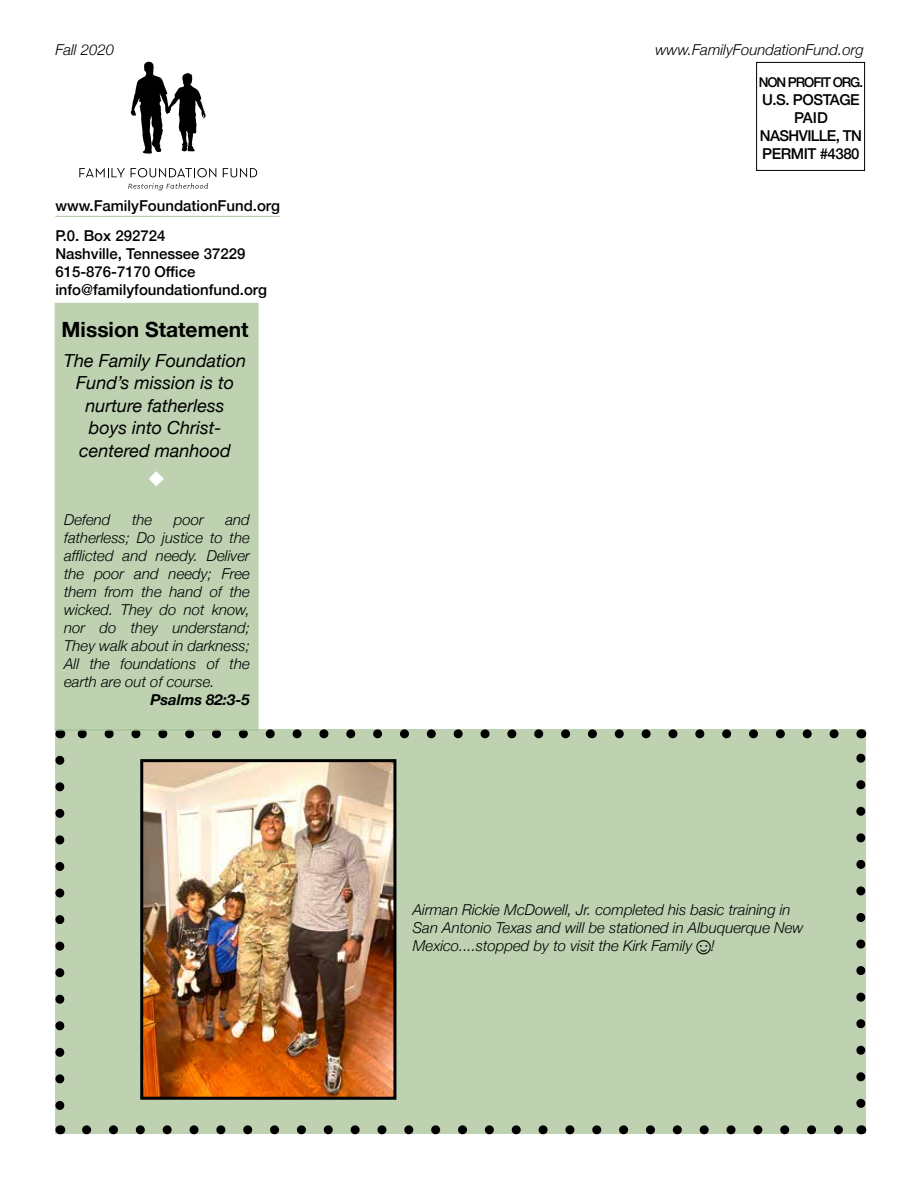
<style>
.page{position:relative;width:918px;height:1188px;background:#fff}
.page>*{position:absolute;margin:0;border:0;box-sizing:border-box;transform-origin:0 0}
.t1{font:700 21px "Helvetica Neue";color:#000}
.t2{font:italic 18px/22.5px "Helvetica Neue";color:#000;text-align:center}
.t3{font:italic 300 15px/18px "Helvetica Neue";color:#000;text-align:justify}
.t4{font:500 15px/18px "Helvetica Neue";color:#000}
.t5{font:500 15px/18px "Helvetica Neue";letter-spacing:-.03em;color:#000;text-align:center}
.t6{font:italic 700 15px "Helvetica Neue";color:#000}
.t7{font:500 13.5px "Helvetica Neue";letter-spacing:-.08em;color:#000}
.s1{font-family:"PT Mono";font-weight:400;font-style:normal;font-size:24px}
</style>
<div class="page">
<div style="left:55px;top:729px;width:810px;height:405px;background:#bed2b1"></div>
<svg style="left:55px;top:760px;width:9px;height:350px"></svg>
<svg style="left:87px;top:1125px;width:756px;height:9px"></svg>
<svg style="left:856px;top:753px;width:9px;height:350px"></svg>
<svg style="left:77px;top:729px;width:757px;height:9px"></svg>
<div style="left:55px;top:303px;width:204px;height:428px;background:#bed2b1;border:2px solid #a9c398"></div>
<svg style="left:79px;top:168px;width:46px;height:9px"></svg>
<svg style="left:131px;top:168px;width:85px;height:9px"></svg>
<svg style="left:223px;top:168px;width:34px;height:9px"></svg>
<svg style="left:128px;top:183px;width:80px;height:7px"></svg>
<svg style="left:131px;top:62px;width:75px;height:92px"></svg>
<div style="left:756px;top:62px;width:109px;height:109px;border:1px solid #000"></div>
<hr style="left:55px;top:216px;width:225px;height:1px;background:#a9c398">
<img style="left:144px;top:763px;width:248px;height:333px">
<div style="left:140px;top:759px;width:256px;height:341px;border:3px solid #000"></div>
<p class="t3" style="left:55px;top:40px;width:60px">Fall 2020</p>
<p class="t3" style="left:655px;top:40px;width:210px">www.FamilyFoundationFund.org</p>
<p class="t7" style="left:759px;top:71px;width:106px">NON PROFIT ORG.</p>
<p class="t5" style="left:760px;top:90px;width:104px">U.S. POSTAGE<br>PAID<br>NASHVILLE, TN<br>PERMIT #4380</p>
<p class="t4" style="left:55px;top:196px;width:226px">www.FamilyFoundationFund.org</p>
<p class="t4" style="left:55px;top:226px;width:213px">P.0. Box 292724<br>Nashville, Tennessee 37229<br>615-876-7170 Office info@familyfoundationfund.org</p>
<h1 class="t1" style="left:62px;top:313px;width:189px">Mission Statement</h1>
<p class="t2" style="left:64px;top:350px;width:184px">The Family Foundation<br>Fund’s mission is to nurture fatherless<br>boys into Christ&shy;centered manhood</p>
<p class="t3" style="left:64px;top:510px;width:187px;text-indent:161px">and fatherless; Do justice to the afflicted and needy. Deliver the poor and needy; Free them from the hand of the wicked. They do not know, nor do they understand; They walk about in darkness; All the foundations of the earth are out of course.</p>
<p class="t6" style="left:150px;top:688px;width:101px">Psalms 82:3-5</p>
<p class="t3" style="left:64px;top:510px;width:48px">Defend</p>
<p class="t3" style="left:132px;top:510px;width:22px">the</p>
<p class="t3" style="left:174px;top:510px;width:32px">poor</p>
<p class="t3" style="left:413px;top:900px;width:392px;text-align:left">Airman Rickie McDowell, Jr. completed his basic training in<br>San Antonio Texas and will be stationed in Albuquerque New<br>Mexico....stopped by to visit the Kirk Family <span class="s1">☺</span>!</p>
</div>
